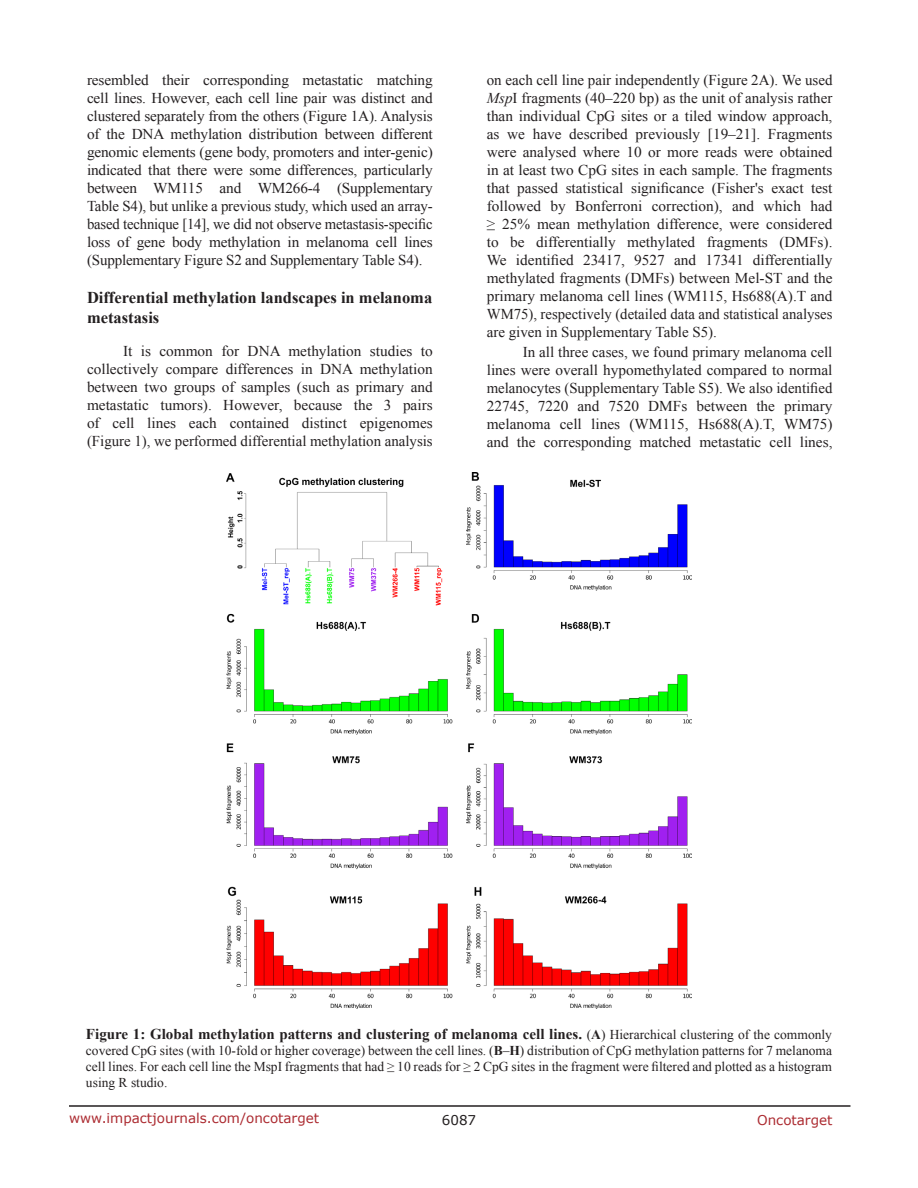
<style>
.page{position:relative;width:918px;height:1188px;background:#fff}
.page>*{position:absolute;margin:0;border:0;box-sizing:border-box;transform-origin:0 0}
.SubHeading_middle{font:700 16.5px/19.8px "Times New Roman";color:#231f20}
.BodyText{font:15px/18px "Times New Roman";color:#231f20;text-align:justify}
.FigureText{font:700 15px "Times New Roman";color:#231f20}
.FigureText-2{font:13.5px/16.2px "Times New Roman";color:#231f20;text-align:justify}
.t1{font:13.5px "Verdana";color:#ac2b31}
.t2{font:13.5px "Verdana";color:#231f20}
.s1{font-style:italic}
.s2{font-weight:400;font-size:13.5px}
.s3{font-size:13.5px}
.s4{font-weight:700}
</style>
<div class="page">
<hr style="left:69px;top:1105px;width:781px;height:2px;background:#231f20">
<img style="left:227px;top:472px;width:464px;height:537px">
<p class="BodyText" style="left:87px;top:71px;width:347px">resembled their corresponding metastatic matching cell lines. However, each cell line pair was distinct and clustered separately from the others (Figure 1A). Analysis of the DNA methylation distribution between different genomic elements (gene body, promoters and inter-genic) indicated that there were some differences, particularly between WM115 and WM266-4 (Supplementary Table S4), but unlike a previous study, which used an array&shy;based technique [14], we did not observe metastasis-specific loss of gene body methylation in melanoma cell lines (Supplementary Figure S2 and Supplementary Table S4).</p>
<p class="SubHeading_middle" style="left:87px;top:287px;width:347px">Differential methylation landscapes in melanoma metastasis</p>
<p class="BodyText" style="left:87px;top:342px;width:347px;text-indent:36px">It is common for DNA methylation studies to collectively compare differences in DNA methylation between two groups of samples (such as primary and metastatic tumors). However, because the 3 pairs of cell lines each contained distinct epigenomes (Figure 1), we performed differential methylation analysis</p>
<p class="BodyText" style="left:487px;top:71px;width:347px">on each cell line pair independently (Figure 2A). We used <span class="s1">Msp</span>I fragments (40–220 bp) as the unit of analysis rather than individual CpG sites or a tiled window approach, as we have described previously [19–21]. Fragments were analysed where 10 or more reads were obtained in at least two CpG sites in each sample. The fragments that passed statistical significance (Fisher's exact test followed by Bonferroni correction), and which had ≥ 25% mean methylation difference, were considered to be differentially methylated fragments (DMFs).<br>We identified 23417, 9527 and 17341 differentially methylated fragments (DMFs) between Mel-ST and the primary melanoma cell lines (WM115, Hs688(A).T and WM75), respectively (detailed data and statistical analyses are given in Supplementary Table S5).</p>
<p class="BodyText" style="left:487px;top:343px;width:347px;text-indent:36px">In all three cases, we found primary melanoma cell lines were overall hypomethylated compared to normal melanocytes (Supplementary Table S5). We also identified 22745, 7220 and 7520 DMFs between the primary melanoma cell lines (WM115, Hs688(A).T, WM75) and the corresponding matched metastatic cell lines,</p>
<p class="FigureText" style="left:86px;top:1023px;width:748px">Figure 1: Global methylation patterns and clustering of melanoma cell lines. <span class="s2">(</span><span class="s3">A</span><span class="s2">) Hierarchical clustering of the commonly</span></p>
<p class="FigureText-2" style="left:86px;top:1042px;width:748px">covered CpG sites (with 10-fold or higher coverage) between the cell lines. (<span class="s4">B</span>–<span class="s4">H</span>) distribution of CpG methylation patterns for 7 melanoma cell lines. For each cell line the MspI fragments that had ≥ 10 reads for ≥ 2 CpG sites in the fragment were filtered and plotted as a histogram using R studio.</p>
<p class="t1" style="left:69px;top:1109px;width:252px">www.impactjournals.com/oncotarget</p>
<p class="t2" style="left:442px;top:1111px;width:36px">6087</p>
<p class="t1" style="left:757px;top:1111px;width:77px">Oncotarget</p>
</div>
